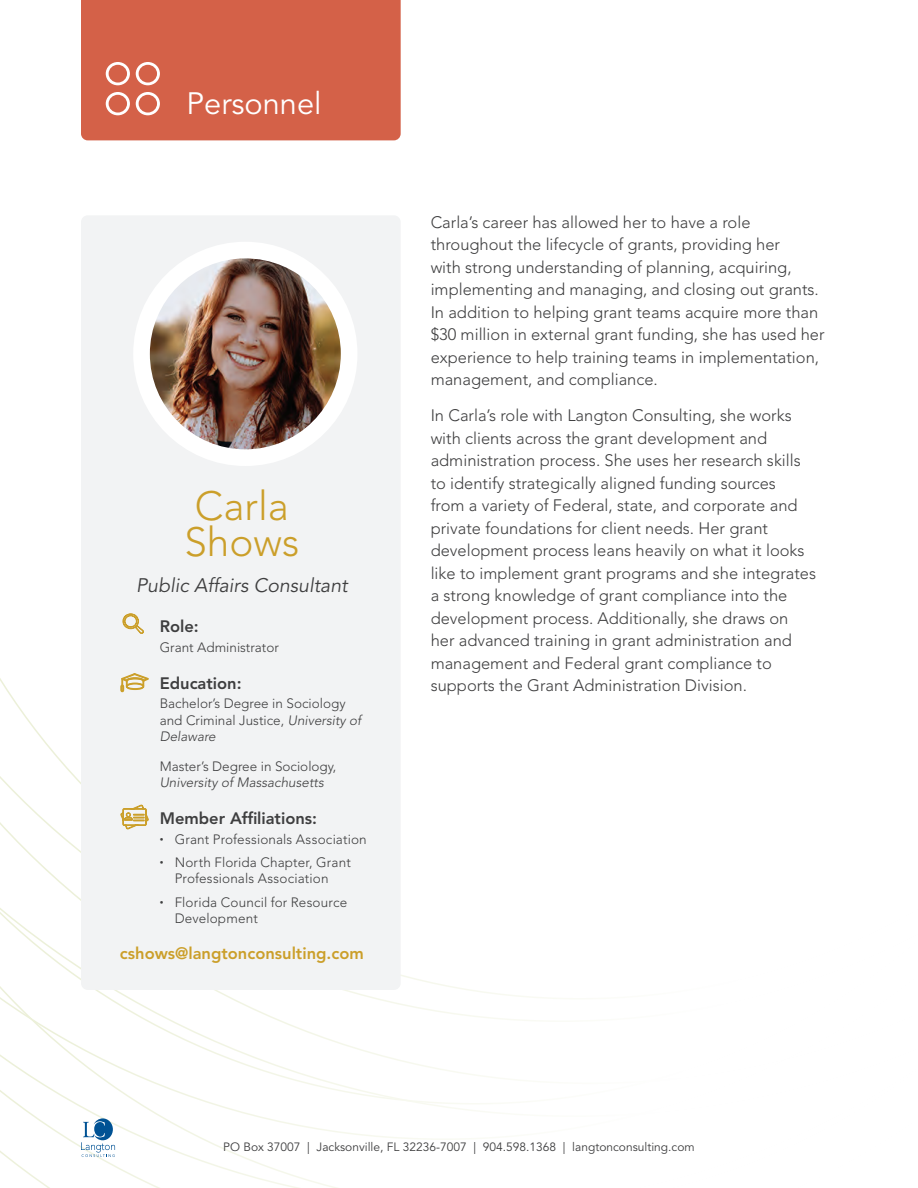
<style>
.page{position:relative;width:918px;height:1188px;background:#fff}
.page>*{position:absolute;margin:0;border:0;box-sizing:border-box;transform-origin:0 0}
.t1{font:300 40.5px/36px "Avenir LT Std";color:#cb9f2a}
.t2{font:30.75px "Avenir LT Std";color:#fff}
.t3{font:italic 19.5px "Avenir LT Std";color:#3e3e3f}
.t4{font:300 16.5px/22.5px "Avenir LT Std";color:#3e3e3f}
.t5{font:800 16.5px "Avenir LT Std";color:#3e3e3f}
.t6{font:800 16.5px "Avenir LT Std";color:#cb9f2a}
.t7{font:300 13.5px/16.2px "Avenir LT Std";letter-spacing:.005em;color:#3e3e3f}
.t8{font:italic 300 13.5px "Avenir LT Std";color:#3e3e3f}
.t9{font:12px "Avenir LT Std";color:#3e3e3f}
.s1{font-style:italic}
.s2{font-size:7.5px}
</style>
<div class="page">
<svg style="left:0;top:678px;width:557px;height:439px"></svg>
<svg style="left:81px;top:1118px;width:34px;height:39px"></svg>
<div style="left:81px;top:215px;width:320px;height:775px;background:#f2f3f4;border-radius:7px"></div>
<div style="left:133px;top:242px;width:224px;height:224px;background:#fff;border-radius:50%"></div>
<img style="left:150px;top:258px;width:191px;height:191px;border-radius:95px">
<svg style="left:121px;top:805px;width:28px;height:24px"></svg>
<svg style="left:123px;top:613px;width:21px;height:21px"></svg>
<svg style="left:121px;top:673px;width:27px;height:19px"></svg>
<div style="left:81px;top:0;width:320px;height:140px;background:#d46148"></div>
<svg style="left:106px;top:92px;width:24px;height:23px"></svg>
<svg style="left:136px;top:92px;width:24px;height:23px"></svg>
<svg style="left:106px;top:62px;width:24px;height:23px"></svg>
<svg style="left:136px;top:62px;width:24px;height:23px"></svg>
<h2 class="t2" style="left:187px;top:86px;width:136px">Personnel</h2>
<h1 class="t1" style="left:184px;top:488px;width:116px">Carla<br>Shows</h1>
<p class="t3" style="left:136px;top:574px;width:213px">Public Affairs Consultant</p>
<p class="t5" style="left:160px;top:617px;width:41px">Role:</p>
<p class="t7" style="left:160px;top:639px;width:121px">Grant Administrator</p>
<p class="t5" style="left:160px;top:673px;width:83px">Education:</p>
<p class="t7" style="left:160px;top:696px;width:203px">Bachelor’s Degree in Sociology and Criminal Justice, <span class="s1">University of<br>Delaware</span></p>
<p class="t7" style="left:160px;top:758px;width:178px">Master’s Degree in Sociology,</p>
<p class="t8" style="left:160px;top:774px;width:166px">University of Massachusetts</p>
<p class="t5" style="left:160px;top:808px;width:159px">Member Affiliations:</p>
<p class="t7" style="left:160px;top:831px;width:208px"><span class="s2">•</span> Grant Professionals Association</p>
<p class="t7" style="left:160px;top:854px;width:193px;text-align:center"><span class="s2">•</span> North Florida Chapter, Grant<br>Professionals Association</p>
<p class="t7" style="left:175px;top:894px;width:174px;text-indent:-15px"><span class="s2">•</span> Florida Council for Resource<br>Development</p>
<p class="t6" style="left:120px;top:944px;width:245px">cshows@langtonconsulting.com</p>
<p class="t4" style="left:431px;top:211px;width:395px">Carla’s career has allowed her to have a role throughout the lifecycle of grants, providing her<br>with strong understanding of planning, acquiring, implementing and managing, and closing out grants.<br>In addition to helping grant teams acquire more than $30 million in external grant funding, she has used her experience to help training teams in implementation, management, and compliance.</p>
<p class="t4" style="left:431px;top:404px;width:387px">In Carla’s role with Langton Consulting, she works with clients across the grant development and administration process. She uses her research skills to identify strategically aligned funding sources<br>from a variety of Federal, state, and corporate and private foundations for client needs. Her grant development process leans heavily on what it looks like to implement grant programs and she integrates a strong knowledge of grant compliance into the development process. Additionally, she draws on her advanced training in grant administration and management and Federal grant compliance to supports the Grant Administration Division.</p>
<p class="t9" style="left:223px;top:1140px;width:473px">PO Box 37007 | Jacksonville, FL 32236-7007 | 904.598.1368 | langtonconsulting.com</p>
</div>
